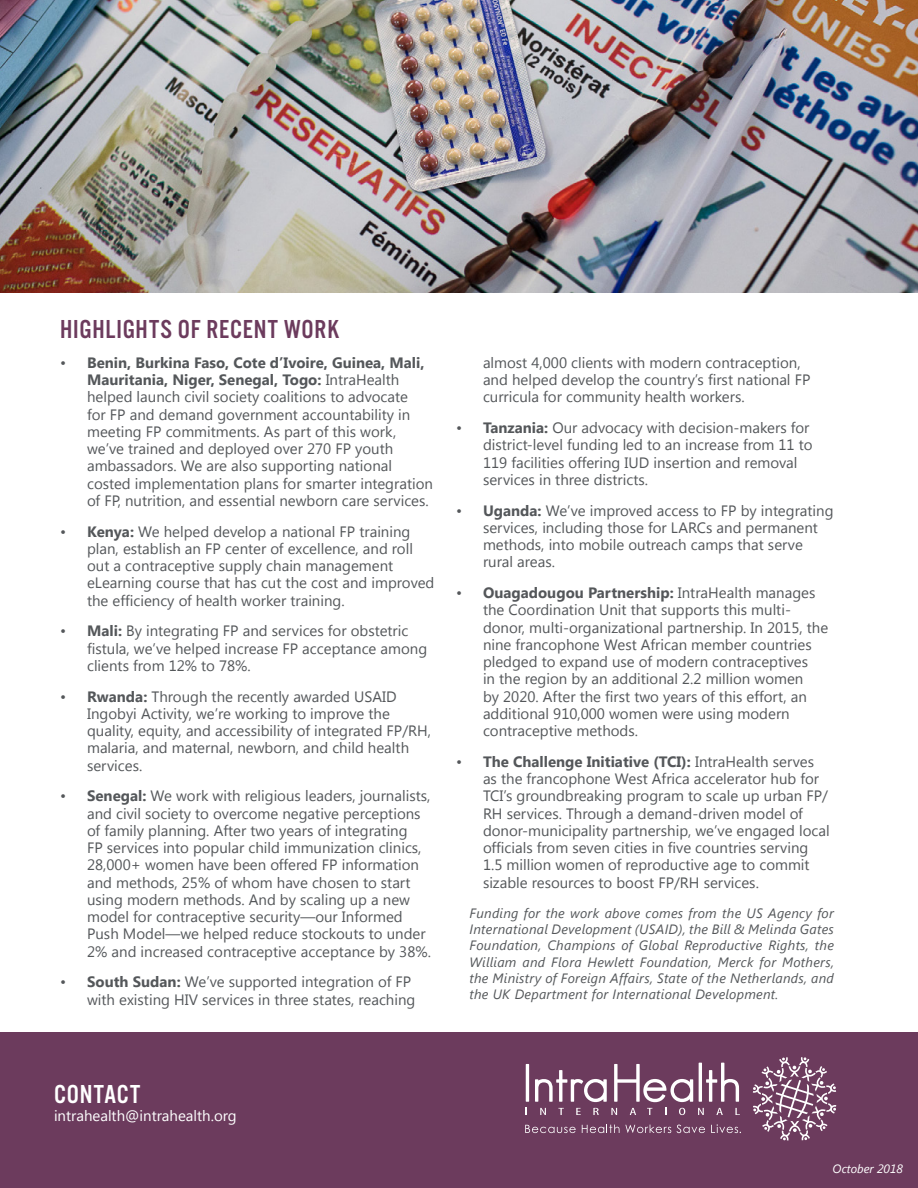
<style>
.page{position:relative;width:918px;height:1188px;background:#fff}
.page>*{position:absolute;margin:0;border:0;box-sizing:border-box;transform-origin:0 0}
.t1{font:27px "Alternate Got No 3 D";letter-spacing:.03em;color:#6c3b5d}
.t2{font:27px "Alternate Got No 3 D";letter-spacing:.03em;color:#fff}
.t3{font:15px/17.2px "Segoe UI";color:#54575a}
.t4{font:15px "Segoe UI";color:#fff}
.t5{font:italic 13.5px/16.2px "Segoe UI";letter-spacing:.02em;color:#54575a;text-align:justify}
.t6{font:italic 12px "Segoe UI";color:#fff}
.s1{font-weight:700}
</style>
<div class="page">
<img style="left:0;top:0;width:918px;height:293px">
<div style="left:0;top:1032px;width:918px;height:156px;background:#6c3b5d"></div>
<svg style="left:526px;top:1064px;width:3px;height:38px"></svg>
<svg style="left:535px;top:1070px;width:72px;height:32px"></svg>
<svg style="left:614px;top:1064px;width:79px;height:38px"></svg>
<svg style="left:699px;top:1063px;width:40px;height:39px"></svg>
<svg style="left:540px;top:1108px;width:6px;height:7px"></svg>
<svg style="left:558px;top:1108px;width:6px;height:7px"></svg>
<svg style="left:576px;top:1108px;width:5px;height:7px"></svg>
<svg style="left:593px;top:1108px;width:6px;height:7px"></svg>
<svg style="left:611px;top:1108px;width:6px;height:7px"></svg>
<svg style="left:630px;top:1108px;width:6px;height:7px"></svg>
<svg style="left:647px;top:1108px;width:5px;height:7px"></svg>
<svg style="left:679px;top:1108px;width:6px;height:7px"></svg>
<svg style="left:698px;top:1108px;width:6px;height:7px"></svg>
<svg style="left:716px;top:1108px;width:7px;height:7px"></svg>
<svg style="left:735px;top:1108px;width:5px;height:7px"></svg>
<svg style="left:525px;top:1125px;width:51px;height:8px"></svg>
<svg style="left:582px;top:1125px;width:123px;height:8px"></svg>
<svg style="left:711px;top:1124px;width:30px;height:9px"></svg>
<svg style="left:753px;top:1057px;width:83px;height:84px"></svg>
<p class="t1" style="left:60px;top:315px;width:281px">HIGHLIGHTS OF RECENT WORK</p>
<p class="t3" style="left:87px;top:353px;width:347px;text-indent:-27px">• <span class="s1">Benin, Burkina Faso, Cote d’Ivoire, Guinea, Mali, Mauritania, Niger, Senegal, Togo:</span> IntraHealth helped launch civil society coalitions to advocate<br>for FP and demand government accountability in meeting FP commitments. As part of this work, we’ve trained and deployed over 270 FP youth ambassadors. We are also supporting national costed implementation plans for smarter integration of FP, nutrition, and essential newborn care services.</p>
<p class="t3" style="left:87px;top:522px;width:349px;text-indent:-27px">• <span class="s1">Kenya:</span> We helped develop a national FP training plan, establish an FP center of excellence, and roll out a contraceptive supply chain management eLearning course that has cut the cost and improved the efficiency of health worker training.</p>
<p class="t3" style="left:87px;top:622px;width:342px;text-indent:-27px">• <span class="s1">Mali:</span> By integrating FP and services for obstetric fistula, we’ve helped increase FP acceptance among clients from 12% to 78%.</p>
<p class="t3" style="left:87px;top:687px;width:345px;text-indent:-27px">• <span class="s1">Rwanda:</span> Through the recently awarded USAID Ingobyi Activity, we’re working to improve the quality, equity, and accessibility of integrated FP/RH, malaria, and maternal, newborn, and child health services.</p>
<p class="t3" style="left:87px;top:787px;width:345px;text-indent:-27px">• <span class="s1">Senegal:</span> We work with religious leaders, journalists, and civil society to overcome negative perceptions of family planning. After two years of integrating<br>FP services into popular child immunization clinics, 28,000+ women have been offered FP information and methods, 25% of whom have chosen to start using modern methods. And by scaling up a new model for contraceptive security—our Informed Push Model—we helped reduce stockouts to under 2% and increased contraceptive acceptance by 38%.</p>
<p class="t3" style="left:60px;top:973px;width:357px;text-align:right">• <span class="s1">South Sudan:</span> We’ve supported integration of FP with existing HIV services in three states, reaching</p>
<p class="t3" style="left:483px;top:353px;width:329px">almost 4,000 clients with modern contraception, and helped develop the country’s first national FP curricula for community health workers.</p>
<p class="t3" style="left:483px;top:419px;width:331px;text-indent:-27px">• <span class="s1">Tanzania:</span> Our advocacy with decision-makers for district-level funding led to an increase from 11 to 119 facilities offering IUD insertion and removal services in three districts.</p>
<p class="t3" style="left:483px;top:501px;width:352px;text-indent:-27px">• <span class="s1">Uganda:</span> We’ve improved access to FP by integrating services, including those for LARCs and permanent methods, into mobile outreach camps that serve rural areas.</p>
<p class="t3" style="left:483px;top:584px;width:347px;text-indent:-27px">• <span class="s1">Ouagadougou Partnership:</span> IntraHealth manages the Coordination Unit that supports this multi&shy;donor, multi-organizational partnership. In 2015, the nine francophone West African member countries pledged to expand use of modern contraceptives<br>in the region by an additional 2.2 million women<br>by 2020. After the first two years of this effort, an additional 910,000 women were using modern contraceptive methods.</p>
<p class="t3" style="left:483px;top:752px;width:348px;text-indent:-27px">• <span class="s1">The Challenge Initiative (TCI):</span> IntraHealth serves as the francophone West Africa accelerator hub for TCI’s groundbreaking program to scale up urban FP/ RH services. Through a demand-driven model of donor-municipality partnership, we’ve engaged local officials from seven cities in five countries serving 1.5 million women of reproductive age to commit sizable resources to boost FP/RH services.</p>
<p class="t5" style="left:470px;top:905px;width:366px">Funding for the work above comes from the US Agency for International Development (USAID), the Bill &amp; Melinda Gates Foundation, Champions of Global Reproductive Rights, the William and Flora Hewlett Foundation, Merck for Mothers, the Ministry of Foreign Affairs, State of the Netherlands, and the UK Department for International Development.</p>
<p class="t2" style="left:54px;top:1080px;width:88px">CONTACT</p>
<p class="t4" style="left:54px;top:1105px;width:184px">intrahealth@intrahealth.org</p>
<p class="t6" style="left:833px;top:1160px;width:72px">October 2018</p>
</div>
